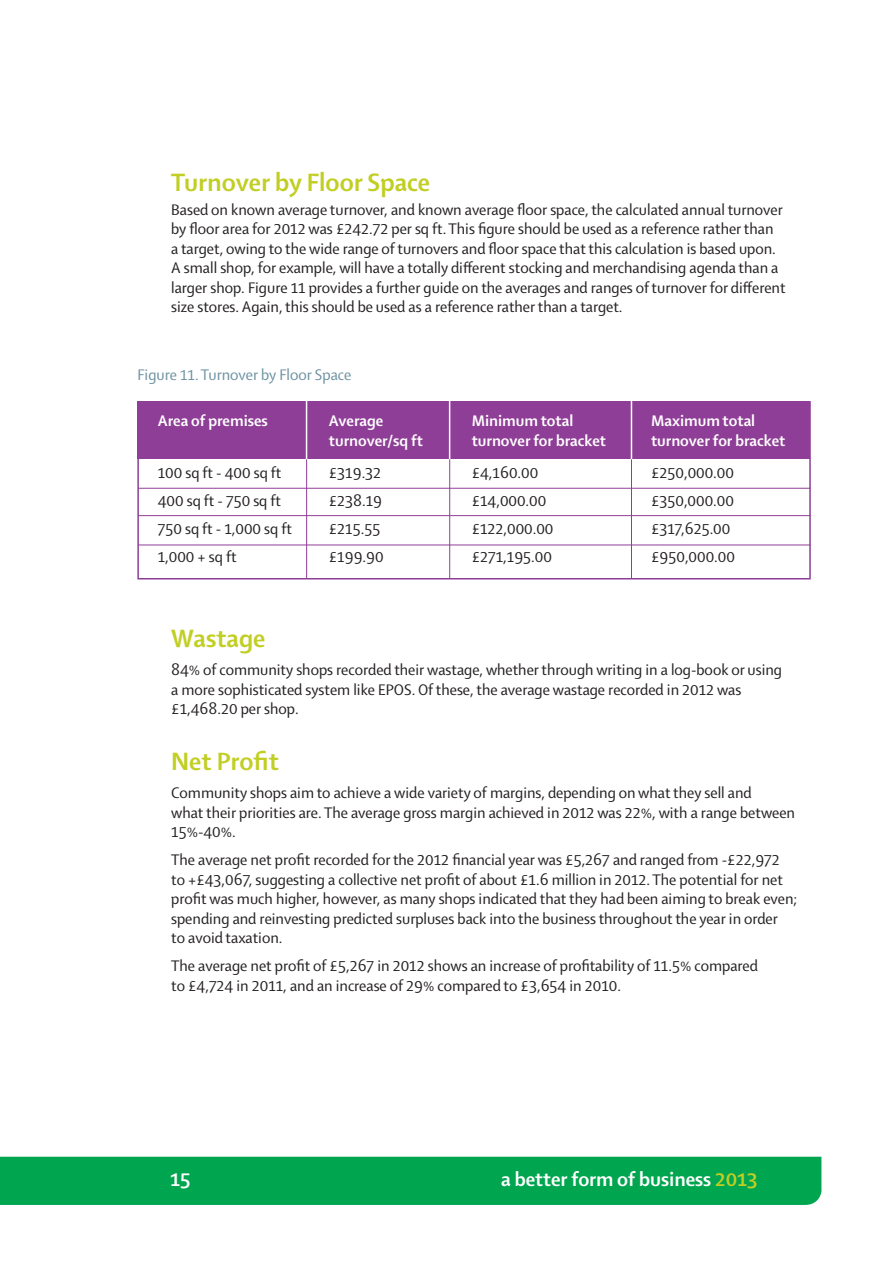
<style>
.page{position:relative;width:893px;height:1263px;background:#fff}
.page>*{position:absolute;margin:0;border:0;box-sizing:border-box;transform-origin:0 0}
.t1{font:700 27px "Shaker 2";color:#c1ce23}
.t2{font:700 21px "Shaker 2";color:#fff}
.t3{font:16.5px/19.5px "Shaker 2";color:#231f20}
.t4{font:700 16.5px "Shaker 2";color:#fff}
.t5{font:16.5px "Shaker 2";color:#6c91a2}
.s1{color:#c1ce23}
</style>
<div class="page">
<div style="left:0;top:1157px;width:821px;height:48px;background:#00a54f"></div>
<div style="left:137px;top:402px;width:673px;height:57px;background:#8f3e97"></div>
<div style="left:137px;top:401px;width:674px;height:178px;border:2px solid #8f3e97"></div>
<hr style="left:138px;top:488px;width:673px;height:1px;background:#8f3e97">
<hr style="left:138px;top:515px;width:673px;height:1px;background:#8f3e97">
<hr style="left:138px;top:545px;width:673px;height:1px;background:#8f3e97">
<hr style="left:306px;top:401px;width:1px;height:58px;background:#fff">
<hr style="left:306px;top:459px;width:1px;height:120px;background:#8f3e97">
<hr style="left:449px;top:401px;width:1px;height:58px;background:#fff">
<hr style="left:449px;top:459px;width:1px;height:120px;background:#8f3e97">
<hr style="left:631px;top:401px;width:1px;height:58px;background:#fff">
<hr style="left:631px;top:459px;width:1px;height:119px;background:#8f3e97">
<h1 class="t1" style="left:171px;top:174px;width:260px">Turnover by Floor Space</h1>
<p class="t3" style="left:171px;top:202px;width:616px">Based on known average turnover, and known average floor space, the calculated annual turnover by floor area for 2012 was £242.72 per sq ft. This figure should be used as a reference rather than<br>a target, owing to the wide range of turnovers and floor space that this calculation is based upon.<br>A small shop, for example, will have a totally different stocking and merchandising agenda than a larger shop. Figure 11 provides a further guide on the averages and ranges of turnover for different size stores. Again, this should be used as a reference rather than a target.</p>
<p class="t5" style="left:137px;top:369px;width:215px">Figure 11. Turnover by Floor Space</p>
<p class="t4" style="left:158px;top:416px;width:112px">Area of premises</p>
<p class="t4" style="left:329px;top:416px;width:56px">Average</p>
<p class="t4" style="left:472px;top:416px;width:103px">Minimum total</p>
<p class="t4" style="left:651px;top:416px;width:106px">Maximum total</p>
<p class="t4" style="left:329px;top:435px;width:96px">turnover/sq ft</p>
<p class="t4" style="left:472px;top:435px;width:136px">turnover for bracket</p>
<p class="t4" style="left:651px;top:435px;width:136px">turnover for bracket</p>
<p class="t3" style="left:158px;top:465px;width:125px">100 sq ft - 400 sq ft</p>
<p class="t3" style="left:329px;top:465px;width:54px">£319.32</p>
<p class="t3" style="left:472px;top:465px;width:68px">£4,160.00</p>
<p class="t3" style="left:651px;top:465px;width:84px">£250,000.00</p>
<p class="t3" style="left:158px;top:493px;width:125px">400 sq ft - 750 sq ft</p>
<p class="t3" style="left:329px;top:493px;width:55px">£238.19</p>
<p class="t3" style="left:472px;top:493px;width:76px">£14,000.00</p>
<p class="t3" style="left:651px;top:493px;width:84px">£350,000.00</p>
<p class="t3" style="left:158px;top:521px;width:136px">750 sq ft - 1,000 sq ft</p>
<p class="t3" style="left:329px;top:521px;width:53px">£215.55</p>
<p class="t3" style="left:472px;top:521px;width:83px">£122,000.00</p>
<p class="t3" style="left:651px;top:521px;width:81px">£317,625.00</p>
<p class="t3" style="left:158px;top:549px;width:80px">1,000 + sq ft</p>
<p class="t3" style="left:329px;top:549px;width:56px">£199.90</p>
<p class="t3" style="left:472px;top:549px;width:82px">£271,195.00</p>
<p class="t3" style="left:651px;top:549px;width:85px">£950,000.00</p>
<h1 class="t1" style="left:171px;top:630px;width:96px">Wastage</h1>
<p class="t3" style="left:171px;top:662px;width:612px">84% of community shops recorded their wastage, whether through writing in a log-book or using a more sophisticated system like EPOS. Of these, the average wastage recorded in 2012 was £1,468.20 per shop.</p>
<h1 class="t1" style="left:171px;top:753px;width:109px">Net Profit</h1>
<p class="t3" style="left:171px;top:785px;width:625px">Community shops aim to achieve a wide variety of margins, depending on what they sell and<br>what their priorities are. The average gross margin achieved in 2012 was 22%, with a range between<br>15%-40%.</p>
<p class="t3" style="left:171px;top:852px;width:627px">The average net profit recorded for the 2012 financial year was £5,267 and ranged from -£22,972 to +£43,067, suggesting a collective net profit of about £1.6 million in 2012. The potential for net profit was much higher, however, as many shops indicated that they had been aiming to break even; spending and reinvesting predicted surpluses back into the business throughout the year in order<br>to avoid taxation.</p>
<p class="t3" style="left:171px;top:958px;width:588px">The average net profit of £5,267 in 2012 shows an increase of profitability of 11.5% compared to £4,724 in 2011, and an increase of 29% compared to £3,654 in 2010.</p>
<p class="t2" style="left:170px;top:1172px;width:22px">15</p>
<p class="t2" style="left:501px;top:1172px;width:258px">a better form of business <span class="s1">2013</span></p>
</div>
